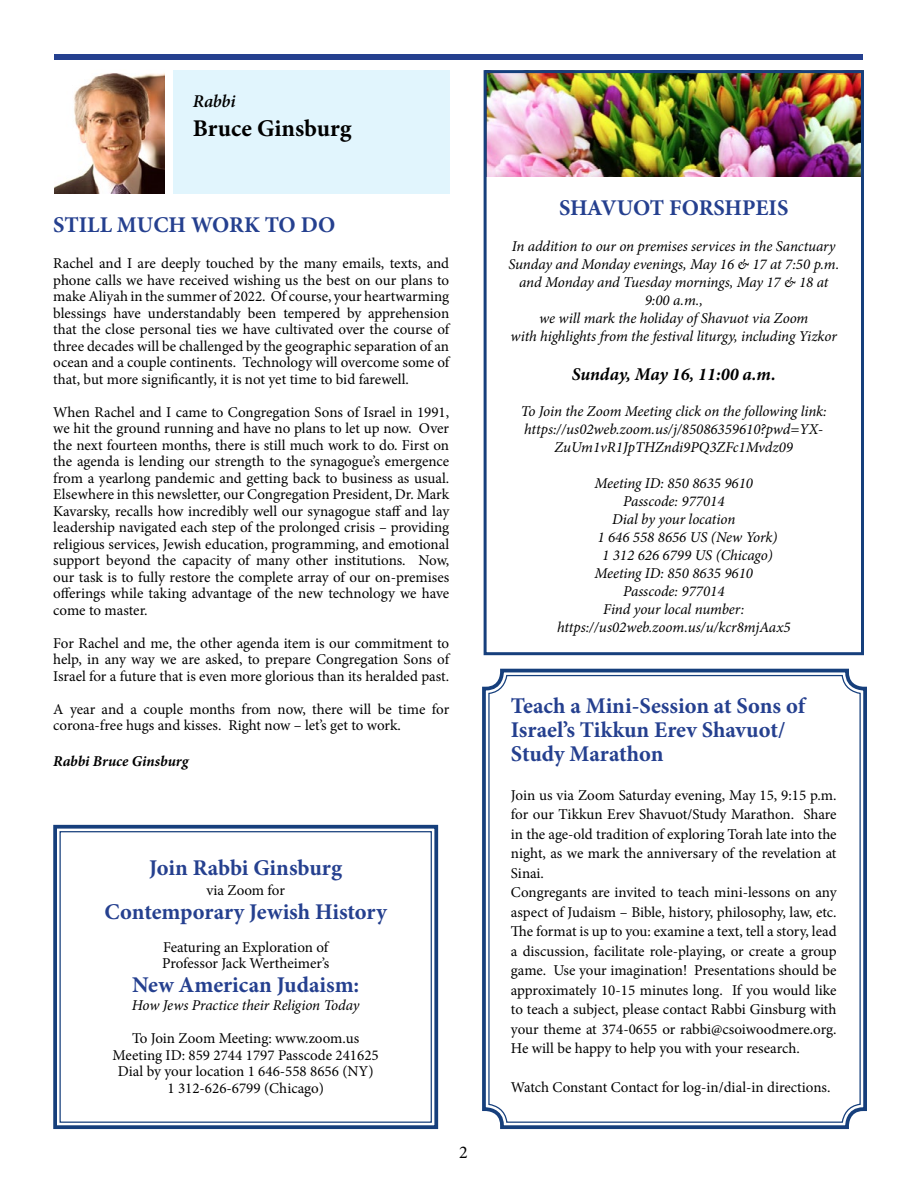
<style>
.page{position:relative;width:918px;height:1188px;background:#fff}
.page>*{position:absolute;margin:0;border:0;box-sizing:border-box;transform-origin:0 0}
.t1{font:700 24px "Minion Pro";color:#000}
.t2{font:700 22.5px/24px "Minion Pro";color:#25408f}
.t3{font:italic 700 18px "Minion Pro";letter-spacing:-.005em;color:#000}
.t4{font:italic 600 18px "Minion Pro";letter-spacing:-.01em;color:#000}
.t5{font:18px "Minion Pro";color:#000}
.t6{font:15px/16.5px "Minion Pro";letter-spacing:-.005em;color:#000;text-align:justify}
.t7{font:italic 15px/18px "Minion Pro";letter-spacing:-.005em;color:#000;text-align:center}
.t8{font:italic 700 15px "Minion Pro";letter-spacing:-.005em;color:#000}
</style>
<div class="page">
<div style="left:55px;top:54px;width:808px;height:6px;background:#25408f"></div>
<img style="left:55px;top:73px;width:110px;height:120px">
<div style="left:173px;top:70px;width:276px;height:124px;background:#e1f5fd"></div>
<img style="left:488px;top:74px;width:372px;height:102px">
<svg style="left:482px;top:668px;width:385px;height:462px"></svg>
<svg style="left:53px;top:824px;width:386px;height:306px"></svg>
<div style="left:59px;top:831px;width:373px;height:292px;border:1px solid #163f7c"></div>
<div style="left:484px;top:70px;width:380px;height:585px;border:3px solid #163f7c"></div>
<p class="t4" style="left:193px;top:88px;width:44px">Rabbi</p>
<h1 class="t1" style="left:193px;top:111px;width:160px">Bruce Ginsburg</h1>
<h2 class="t2" style="left:53px;top:213px;width:284px">STILL MUCH WORK TO DO</h2>
<p class="t6" style="left:53px;top:255px;width:398px">Rachel and I are deeply touched by the many emails, texts, and phone calls we have received wishing us the best on our plans to make Aliyah in the summer of 2022. Of course, your heartwarming blessings have understandably been tempered by apprehension that the close personal ties we have cultivated over the course of three decades will be challenged by the geographic separation of an ocean and a couple continents. Technology will overcome some of that, but more significantly, it is not yet time to bid farewell.</p>
<p class="t6" style="left:53px;top:404px;width:398px">When Rachel and I came to Congregation Sons of Israel in 1991, we hit the ground running and have no plans to let up now. Over the next fourteen months, there is still much work to do. First on the agenda is lending our strength to the synagogue’s emergence from a yearlong pandemic and getting back to business as usual.<br>Elsewhere in this newsletter, our Congregation President, Dr. Mark Kavarsky, recalls how incredibly well our synagogue staff and lay leadership navigated each step of the prolonged crisis – providing religious services, Jewish education, programming, and emotional support beyond the capacity of many other institutions. Now, our task is to fully restore the complete array of our on-premises offerings while taking advantage of the new technology we have come to master.</p>
<p class="t6" style="left:53px;top:635px;width:398px">For Rachel and me, the other agenda item is our commitment to help, in any way we are asked, to prepare Congregation Sons of Israel for a future that is even more glorious than its heralded past.</p>
<p class="t6" style="left:53px;top:701px;width:398px">A year and a couple months from now, there will be time for corona-free hugs and kisses. Right now – let’s get to work.</p>
<p class="t8" style="left:53px;top:751px;width:137px">Rabbi Bruce Ginsburg</p>
<h2 class="t2" style="left:149px;top:856px;width:194px">Join Rabbi Ginsburg</h2>
<p class="t6" style="left:206px;top:882px;width:80px">via Zoom for</p>
<h2 class="t2" style="left:105px;top:899px;width:284px">Contemporary Jewish History</h2>
<p class="t6" style="left:162px;top:939px;width:169px">Featuring an Exploration of<br>Professor Jack Wertheimer’s</p>
<h2 class="t2" style="left:132px;top:973px;width:229px">New American Judaism:</h2>
<p class="t7" style="left:132px;top:997px;width:229px">How Jews Practice their Religion Today</p>
<p class="t6" style="left:113px;top:1030px;width:268px;text-align:center">To Join Zoom Meeting: www.zoom.us Meeting ID: 859 2744 1797 Passcode 241625<br>Dial by your location 1 646-558 8656 (NY)<br>1 312-626-6799 (Chicago)</p>
<p class="t5" style="left:459px;top:1140px;width:10px">2</p>
<h2 class="t2" style="left:559px;top:195px;width:231px">SHAVUOT FORSHPEIS</h2>
<p class="t7" style="left:508px;top:237px;width:332px">In addition to our on premises services in the Sanctuary Sunday and Monday evenings, May 16 &amp; 17 at 7:50 p.m. and Monday and Tuesday mornings, May 17 &amp; 18 at 9:00 a.m.,<br>we will mark the holiday of Shavuot via Zoom<br>with highlights from the festival liturgy, including Yizkor</p>
<p class="t3" style="left:572px;top:362px;width:205px">Sunday, May 16, 11:00 a.m.</p>
<p class="t7" style="left:521px;top:402px;width:308px">To Join the Zoom Meeting click on the following link: https://us02web.zoom.us/j/85086359610?pwd=YX-<br>ZuUm1vR1JpTHZndi9PQ3ZFc1Mvdz09</p>
<p class="t7" style="left:595px;top:474px;width:160px">Meeting ID: 850 8635 9610</p>
<p class="t7" style="left:623px;top:492px;width:103px">Passcode: 977014</p>
<p class="t7" style="left:612px;top:510px;width:125px">Dial by your location</p>
<p class="t7" style="left:597px;top:528px;width:182px">1 646 558 8656 US (New York)</p>
<p class="t7" style="left:602px;top:546px;width:172px">1 312 626 6799 US (Chicago)</p>
<p class="t7" style="left:595px;top:564px;width:160px">Meeting ID: 850 8635 9610</p>
<p class="t7" style="left:623px;top:582px;width:103px">Passcode: 977014</p>
<p class="t7" style="left:603px;top:600px;width:142px">Find your local number:</p>
<p class="t7" style="left:557px;top:618px;width:235px">https://us02web.zoom.us/u/kcr8mjAax5</p>
<h2 class="t2" style="left:511px;top:693px;width:296px">Teach a Mini-Session at Sons of<br>Israel’s Tikkun Erev Shavuot/<br>Study Marathon</h2>
<p class="t6" style="left:511px;top:785px;width:327px;line-height:19.5px;text-align:left">Join us via Zoom Saturday evening, May 15, 9:15 p.m. for our Tikkun Erev Shavuot/Study Marathon. Share in the age-old tradition of exploring Torah late into the night, as we mark the anniversary of the revelation at Sinai.<br>Congregants are invited to teach mini-lessons on any aspect of Judaism – Bible, history, philosophy, law, etc.<br>The format is up to you: examine a text, tell a story, lead a discussion, facilitate role-playing, or create a group game. Use your imagination! Presentations should be approximately 10-15 minutes long. If you would like to teach a subject, please contact Rabbi Ginsburg with your theme at 374-0655 or rabbi@csoiwoodmere.org.<br>He will be happy to help you with your research.</p>
<p class="t6" style="left:511px;top:1079px;width:321px">Watch Constant Contact for log-in/dial-in directions.</p>
</div>
